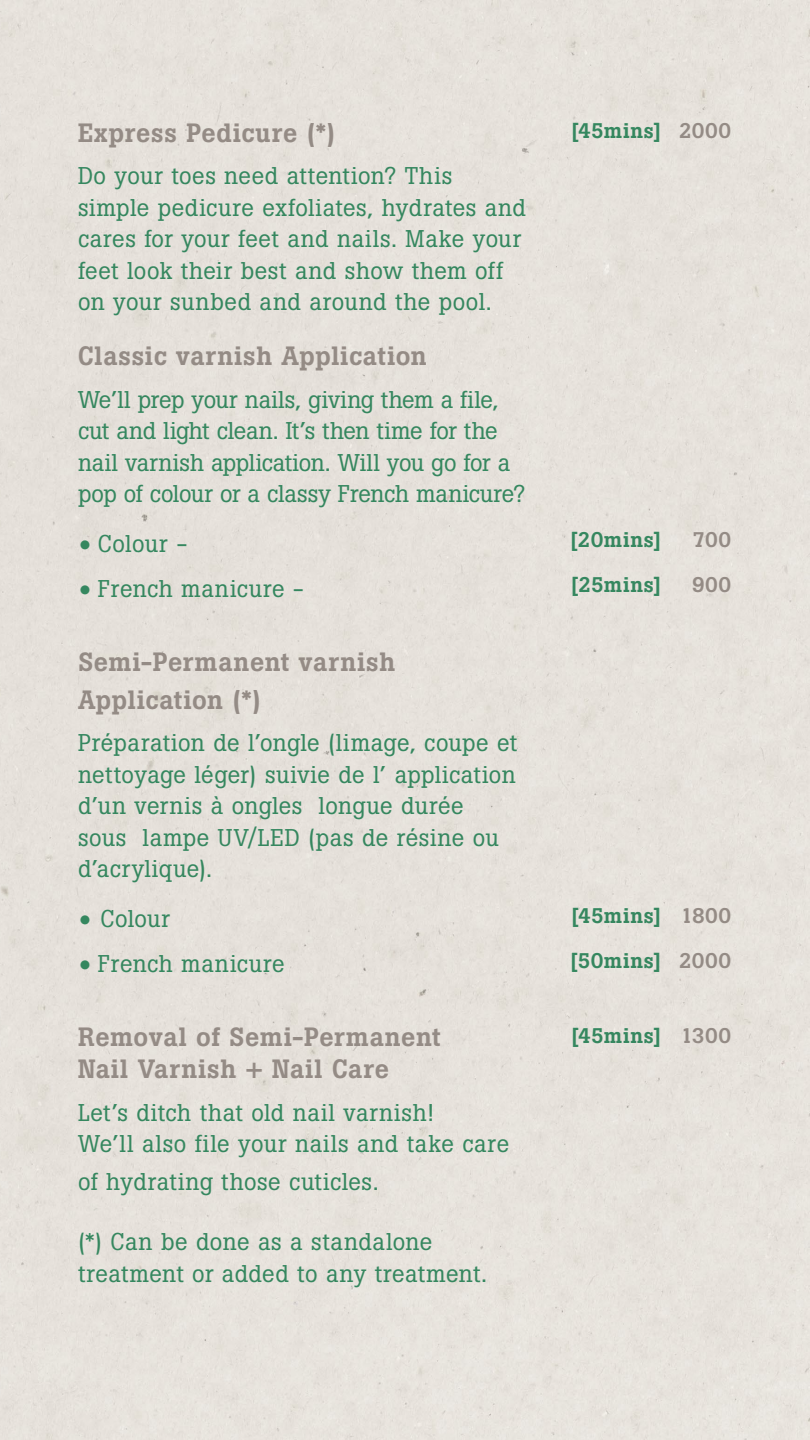
<style>
.page{position:relative;width:810px;height:1440px;background:#e6e1db}
.page>*{position:absolute;margin:0;border:0;box-sizing:border-box;transform-origin:0 0}
.t1{font:500 26.25px/37.5px "Boton";letter-spacing:.025em;color:#948b85}
.t2{font:24px/31.5px "Boton";letter-spacing:.015em;color:#35875f}
.t3{font:24px/31.5px "Boton";letter-spacing:-.005em;color:#35875f}
.t4{font:24px/31.5px "Boton";letter-spacing:.035em;color:#35875f}
.t5{font:500 21px "Boton";letter-spacing:.035em;color:#35875f}
.t6{font:500 21px "Boton";letter-spacing:.03em;color:#948b85}
.s1{color:#948b85}
.s2{font-family:"Lato"}
</style>
<div class="page">
<p class="t1" style="left:78px;top:114px;width:259px">Express Pedicure (*)</p>
<p class="t2" style="left:78px;top:160px;width:450px">Do your toes need attention? This simple pedicure exfoliates, hydrates and cares for your feet and nails. Make your feet look their best and show them off on your sunbed and around the pool.</p>
<p class="t5" style="left:571px;top:118px;width:162px">[45mins] <span class="s1">2000</span></p>
<p class="t1" style="left:78px;top:337px;width:350px">Classic varnish Application</p>
<p class="t3" style="left:78px;top:383px;width:449px">We’ll prep your nails, giving them a file, cut and light clean. It’s then time for the nail varnish application. Will you go for a pop of colour or a classy French manicure?</p>
<p class="t2" style="left:78px;top:528px;width:111px"><span class="s2">•</span> Colour -</p>
<p class="t5" style="left:570px;top:528px;width:92px">[20mins]</p>
<p class="t6" style="left:693px;top:528px;width:40px">700</p>
<p class="t2" style="left:78px;top:573px;width:227px"><span class="s2">•</span> French manicure -</p>
<p class="t5" style="left:571px;top:573px;width:92px">[25mins]</p>
<p class="t6" style="left:692px;top:573px;width:41px">900</p>
<p class="t1" style="left:78px;top:643px;width:319px">Semi-Permanent varnish<br>Application (*)</p>
<p class="t2" style="left:78px;top:727px;width:441px">Préparation de l’ongle (limage, coupe et nettoyage léger) suivie de l’ application d’un vernis à ongles longue durée sous lampe UV/LED (pas de résine ou d’acrylique).</p>
<p class="t2" style="left:78px;top:903px;width:93px"><span class="s2">•</span> Colour</p>
<p class="t5" style="left:571px;top:903px;width:162px">[45mins] <span class="s1">1800</span></p>
<p class="t2" style="left:78px;top:948px;width:208px"><span class="s2">•</span> French manicure</p>
<p class="t5" style="left:570px;top:948px;width:163px">[50mins] <span class="s1">2000</span></p>
<p class="t1" style="left:78px;top:1022px;width:365px;line-height:31.5px">Removal of Semi-Permanent<br>Nail Varnish + Nail Care</p>
<p class="t4" style="left:78px;top:1097px;width:433px">Let’s ditch that old nail varnish!<br>We’ll also file your nails and take care</p>
<p class="t2" style="left:78px;top:1166px;width:302px">of hydrating those cuticles.</p>
<p class="t2" style="left:78px;top:1226px;width:411px">(*) Can be done as a standalone treatment or added to any treatment.</p>
<p class="t5" style="left:571px;top:1023px;width:162px">[45mins] <span class="s1">1300</span></p>
</div>
